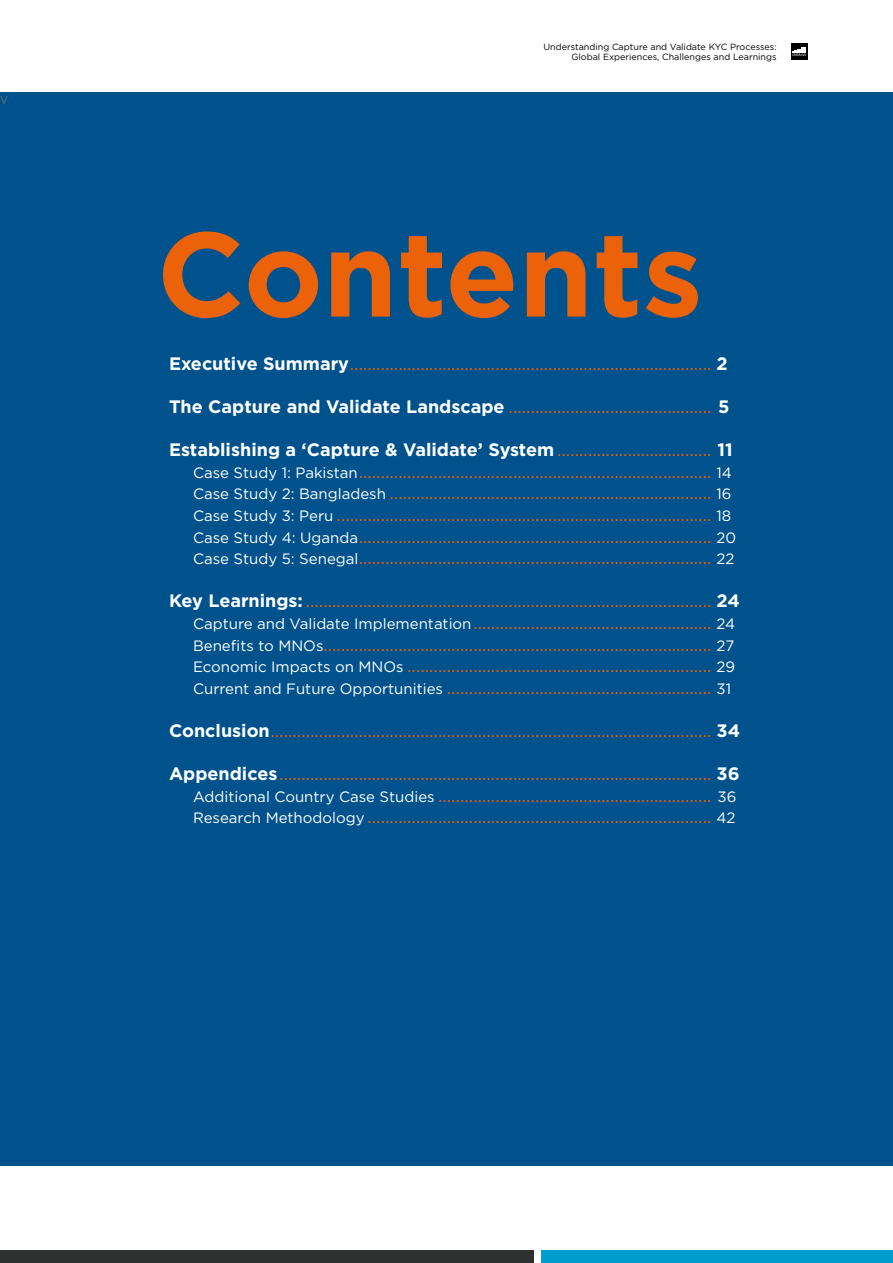
<style>
.page{position:relative;width:893px;height:1263px;background:#fff}
.page>*{position:absolute;margin:0;border:0;box-sizing:border-box;transform-origin:0 0}
.t1{font:700 119.55px "Gotham";color:#eb6209}
.t2{font:18px/21.6px "Gotham";color:#eb6209}
.t3{font:300 15.75px "Gotham Narrow";color:#7c7b7b}
.t4{font:9px/10.5px "Gotham";color:#000;text-align:right}
.s1{font-weight:700;color:#fff}
.s2{font-size:15px;color:#fff}
</style>
<div class="page">
<div style="left:0;top:92px;width:893px;height:1073px;background:#00528d"></div>
<div style="left:0;top:1250px;width:534px;height:13px;background:#2f3030"></div>
<div style="left:541px;top:1250px;width:352px;height:13px;background:#009dcc"></div>
<div style="left:791px;top:43px;width:17px;height:17px;background:#000"></div>
<svg style="left:792px;top:47px;width:15px;height:9px"></svg>
<p class="t3" style="left:0;top:89px;width:9px">v</p>
<p class="t4" style="left:543px;top:41px;width:235px">Understanding Capture and Validate KYC Processes:<br>Global Experiences, Challenges and Learnings</p>
<h1 class="t1" style="left:157px;top:195px;width:548px">Contents</h1>
<p class="t2" style="left:169px;top:352px;width:560px"><span class="s1">Executive Summary</span>.................................................................................. <span class="s1">2</span></p>
<p class="t2" style="left:169px;top:395px;width:562px"><span class="s1">The Capture and Validate Landscape</span> .............................................. <span class="s1">5</span></p>
<p class="t2" style="left:193px;top:439px;width:545px;text-indent:-24px"><span class="s1">Establishing a ‘Capture &amp; Validate’ System</span> ................................... <span class="s1">11<br></span><span class="s2">Case Study 1: Pakistan</span>................................................................................ <span class="s2">14<br>Case Study 2: Bangladesh</span> ......................................................................... <span class="s2">16<br>Case Study 3: Peru</span> ..................................................................................... <span class="s2">18<br>Case Study 4: Uganda</span>................................................................................ <span class="s2">20<br>Case Study 5: Senegal</span>................................................................................ <span class="s2">22</span></p>
<p class="t2" style="left:193px;top:590px;width:548px;text-indent:-24px"><span class="s1">Key Learnings:</span> ............................................................................................ <span class="s1">24<br></span><span class="s2">Capture and Validate Implementation</span>...................................................... <span class="s2">24<br>Benefits to MNOs</span>........................................................................................ <span class="s2">27<br>Economic Impacts on MNOs</span> ..................................................................... <span class="s2">29<br>Current and Future Opportunities</span> ............................................................ <span class="s2">31</span></p>
<p class="t2" style="left:169px;top:719px;width:573px"><span class="s1">Conclusion</span>.................................................................................................... <span class="s1">34</span></p>
<p class="t2" style="left:193px;top:763px;width:548px;text-indent:-24px"><span class="s1">Appendices</span>.................................................................................................. <span class="s1">36<br></span><span class="s2">Additional Country Case Studies</span> .............................................................. <span class="s2">36<br>Research Methodology</span> .............................................................................. <span class="s2">42</span></p>
</div>
